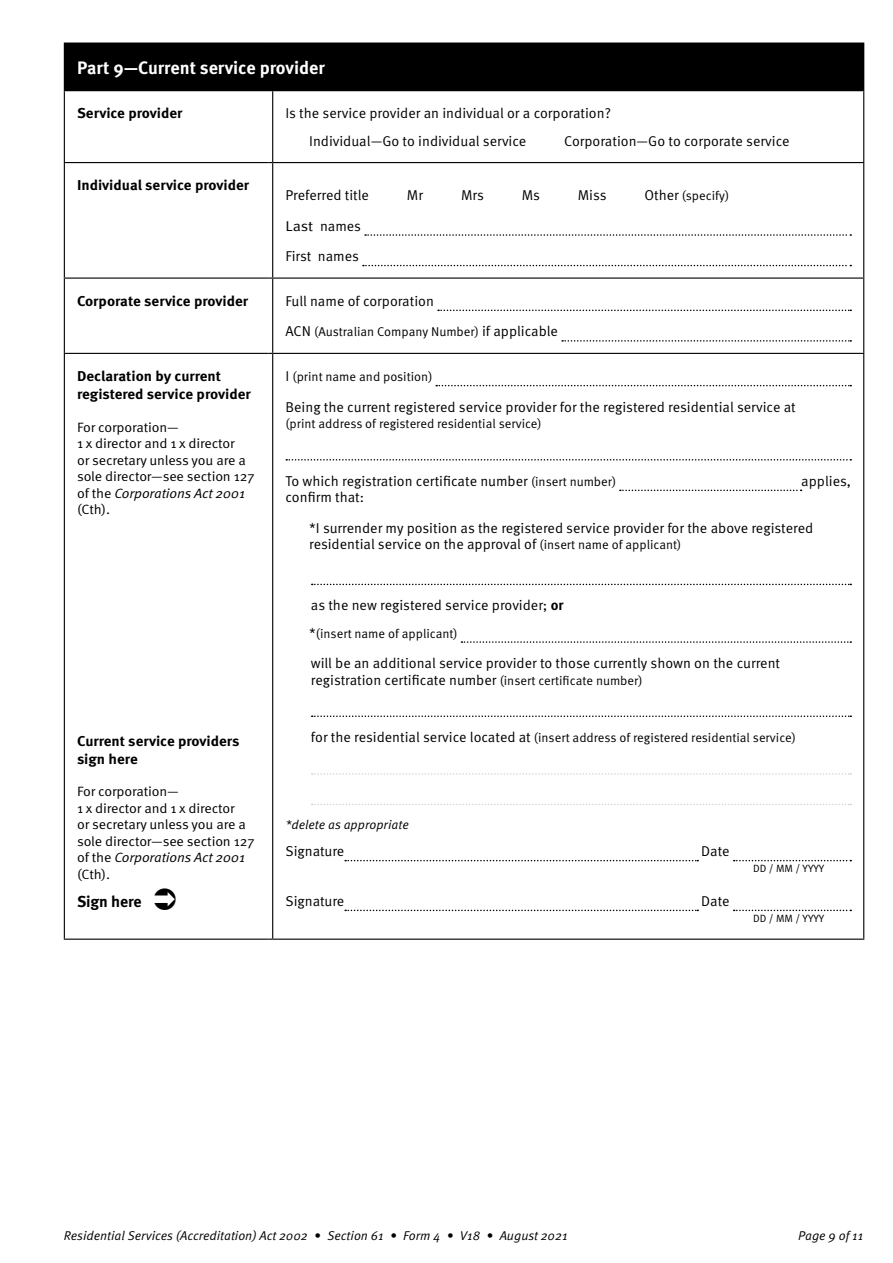
<style>
.page{position:relative;width:893px;height:1263px;background:#fff}
.page>*{position:absolute;margin:0;border:0;box-sizing:border-box;transform-origin:0 0}
.Headings_-_white__H3{font:700 18px "Meta Pro";color:#fff}
.Headings_-_LHS__H4{font:700 15.75px "Meta Pro";letter-spacing:-.01em;color:#000}
.BODY__P{font:14.25px/16.5px "Meta Pro Norm";color:#000}
.Body_Copy_-_leader_d{font:14.25px/16.5px "Meta Pro Norm";color:#000}
.BODY__P-2{font:700 14.25px/18px "Meta Pro";color:#000;scale:1.05 1}
.Body_-_sign_date__P{font:14.25px "Meta Pro Norm";letter-spacing:-.005em;color:#000}
.Body_Copy_-_leader_d-2{font:14.25px "Meta Pro Norm";color:#000;scale:1.1 1}
.BODY__P-3{font:13.5px/16.5px "Meta Pro Norm";letter-spacing:-.01em;color:#000;scale:1.05 1}
.BODY__P-4{font:12.75px "Meta Pro Norm";color:#000}
.Notes__P{font:12.75px "Meta Pro Norm Ita";color:#000}
.Body_Copy_-_leader_d-3{font:12.75px "Meta Pro Norm";color:#000}
.DD_MM_YYYY__P{font:10.5px "Meta Pro Norm";color:#000}
.s1{font-size:14.25px}
.s2{font-family:"Meta Pro Norm Ita"}
.s3{font-size:12.75px}
.s4{font-family:"Meta Pro";font-weight:700}
</style>
<div class="page">
<div style="left:64px;top:43px;width:800px;height:48px;background:#000"></div>
<hr style="left:272px;top:91px;width:1px;height:71px;background:#000">
<hr style="left:863px;top:91px;width:1px;height:71px;background:#000">
<hr style="left:64px;top:162px;width:205px;height:1px;background:#000">
<hr style="left:273px;top:162px;width:591px;height:1px;background:#000">
<hr style="left:272px;top:163px;width:1px;height:114px;background:#000">
<hr style="left:863px;top:163px;width:1px;height:114px;background:#000">
<hr style="left:64px;top:277px;width:205px;height:2px;background:#000">
<hr style="left:273px;top:277px;width:591px;height:2px;background:#000">
<hr style="left:272px;top:279px;width:1px;height:74px;background:#000">
<hr style="left:863px;top:279px;width:1px;height:74px;background:#000">
<hr style="left:64px;top:353px;width:205px;height:1px;background:#000">
<hr style="left:273px;top:353px;width:591px;height:1px;background:#000">
<hr style="left:272px;top:354px;width:1px;height:584px;background:#000">
<hr style="left:863px;top:354px;width:1px;height:584px;background:#000">
<hr style="left:64px;top:91px;width:1px;height:71px;background:#000">
<hr style="left:64px;top:163px;width:1px;height:114px;background:#000">
<hr style="left:64px;top:279px;width:1px;height:74px;background:#000">
<hr style="left:64px;top:354px;width:1px;height:584px;background:#000">
<hr style="left:64px;top:938px;width:205px;height:2px;background:#000">
<hr style="left:273px;top:938px;width:591px;height:2px;background:#000">
<svg style="left:365px;top:234px;width:486px;height:2px"></svg>
<svg style="left:363px;top:265px;width:488px;height:1px"></svg>
<svg style="left:438px;top:310px;width:413px;height:1px"></svg>
<svg style="left:562px;top:340px;width:289px;height:2px"></svg>
<svg style="left:436px;top:385px;width:415px;height:1px"></svg>
<svg style="left:286px;top:459px;width:565px;height:2px"></svg>
<svg style="left:620px;top:490px;width:181px;height:1px"></svg>
<svg style="left:312px;top:584px;width:539px;height:1px"></svg>
<svg style="left:461px;top:641px;width:390px;height:2px"></svg>
<svg style="left:312px;top:715px;width:539px;height:2px"></svg>
<svg style="left:312px;top:773px;width:539px;height:2px"></svg>
<svg style="left:312px;top:804px;width:539px;height:1px"></svg>
<svg style="left:345px;top:860px;width:353px;height:1px"></svg>
<svg style="left:734px;top:860px;width:117px;height:1px"></svg>
<svg style="left:345px;top:910px;width:353px;height:1px"></svg>
<svg style="left:734px;top:910px;width:117px;height:1px"></svg>
<h3 class="Headings_-_white__H3" style="left:77px;top:53px;width:249px">Part 9—Current service provider</h3>
<p class="BODY__P-2" style="left:77px;top:104px;width:102px">Service provider</p>
<p class="BODY__P" style="left:285px;top:104px;width:327px">Is the service provider an individual or a corporation?</p>
<p class="BODY__P" style="left:309px;top:131px;width:219px">Individual—Go to individual service</p>
<p class="BODY__P" style="left:564px;top:131px;width:227px">Corporation—Go to corporate service</p>
<p class="BODY__P-2" style="left:77px;top:175px;width:165px">Individual service provider</p>
<p class="Body_Copy_-_leader_d" style="left:285px;top:186px;width:85px">Preferred title</p>
<p class="Body_Copy_-_leader_d" style="left:407px;top:186px;width:18px">Mr</p>
<p class="Body_Copy_-_leader_d" style="left:461px;top:186px;width:24px">Mrs</p>
<p class="Body_Copy_-_leader_d" style="left:522px;top:186px;width:20px">Ms</p>
<p class="Body_Copy_-_leader_d" style="left:578px;top:186px;width:30px">Miss</p>
<p class="Body_Copy_-_leader_d-3" style="left:644px;top:186px;width:86px"><span class="s1">Other</span> (specify)</p>
<p class="Body_Copy_-_leader_d-2" style="left:285px;top:215px;width:70px">Last names</p>
<p class="Body_Copy_-_leader_d" style="left:285px;top:247px;width:75px">First names</p>
<p class="BODY__P-2" style="left:77px;top:291px;width:164px">Corporate service provider</p>
<p class="Body_Copy_-_leader_d" style="left:285px;top:292px;width:150px">Full name of corporation</p>
<p class="Body_Copy_-_leader_d-3" style="left:285px;top:322px;width:274px"><span class="s1">ACN</span> (Australian Company Number) <span class="s1">if applicable</span></p>
<p class="BODY__P-2" style="left:77px;top:366px;width:167px">Declaration by current registered service provider</p>
<p class="BODY__P-3" style="left:77px;top:418px;width:170px">For corporation—<br>1 x director and 1 x director<br>or secretary unless you are a sole director—see section 127 of the <span class="s2">Corporations Act 2001 </span>(Cth).</p>
<p class="Body_Copy_-_leader_d-3" style="left:285px;top:367px;width:149px"><span class="s1">I</span> (print name and position)</p>
<p class="BODY__P" style="left:285px;top:398px;width:512px">Being the current registered service provider for the registered residential service at</p>
<p class="BODY__P-4" style="left:285px;top:414px;width:258px">(print address of registered residential service)</p>
<p class="Body_Copy_-_leader_d" style="left:285px;top:472px;width:332px">To which registration certificate number <span class="s3">(insert number)</span></p>
<p class="Body_Copy_-_leader_d" style="left:801px;top:472px;width:51px">applies,</p>
<p class="Body_Copy_-_leader_d" style="left:285px;top:488px;width:80px">confirm that:</p>
<p class="Body_Copy_-_leader_d" style="left:309px;top:519px;width:506px">*I surrender my position as the registered service provider for the above registered residential service on the approval of <span class="s3">(insert name of applicant)</span></p>
<p class="BODY__P-2" style="left:77px;top:731px;width:156px">Current service providers sign here</p>
<p class="BODY__P-3" style="left:77px;top:782px;width:170px">For corporation—<br>1 x director and 1 x director<br>or secretary unless you are a sole director—see section 127 of the <span class="s2">Corporations Act 2001 </span>(Cth).</p>
<h4 class="Headings_-_LHS__H4" style="left:77px;top:889px;width:66px">Sign here</h4>
<p class="BODY__P" style="left:311px;top:596px;width:254px">as the new registered service provider; <span class="s4">or</span></p>
<p class="Body_Copy_-_leader_d-3" style="left:309px;top:623px;width:150px"><span class="s1">*</span>(insert name of applicant)</p>
<p class="BODY__P" style="left:311px;top:654px;width:471px">will be an additional service provider to those currently shown on the current registration certificate number <span class="s3">(insert certificate number)</span></p>
<p class="BODY__P-4" style="left:311px;top:728px;width:486px"><span class="s1">for the residential service located at</span> (insert address of registered residential service)</p>
<p class="Notes__P" style="left:285px;top:815px;width:125px">*delete as appropriate</p>
<p class="Body_-_sign_date__P" style="left:285px;top:840px;width:60px">Signature</p>
<p class="Body_-_sign_date__P" style="left:701px;top:840px;width:30px">Date</p>
<p class="Body_-_sign_date__P" style="left:285px;top:890px;width:60px">Signature</p>
<p class="Body_-_sign_date__P" style="left:701px;top:890px;width:30px">Date</p>
<p class="DD_MM_YYYY__P" style="left:753px;top:861px;width:73px">DD / MM / YYYY</p>
<p class="DD_MM_YYYY__P" style="left:753px;top:910px;width:73px">DD / MM / YYYY</p>
<p class="Notes__P" style="left:64px;top:1226px;width:505px">Residential Services (Accreditation) Act 2002 • Section 61 • Form 4 • V18 • August 2021</p>
<p class="Notes__P" style="left:798px;top:1226px;width:67px">Page 9 of 11</p>
</div>
